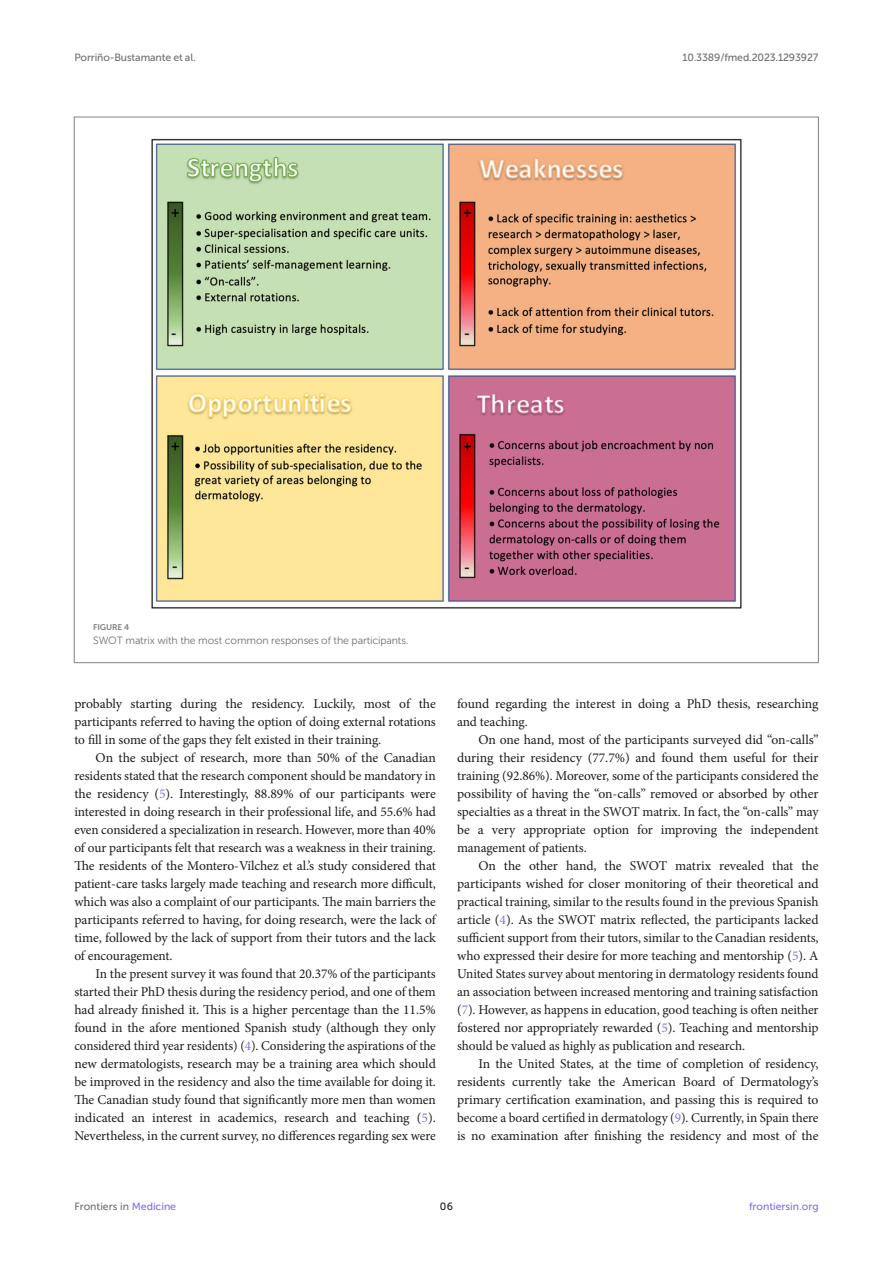
<style>
.page{position:relative;width:893px;height:1263px;background:#fff}
.page>*{position:absolute;margin:0;border:0;box-sizing:border-box;transform-origin:0 0}
.TEXT{font:13.5px/18px "Minion Pro";letter-spacing:-.01em;color:#1b1c1b;text-align:justify}
.t1{font:10.5px "Museo Sans 500";letter-spacing:-.015em;color:#706f70}
.FIG_LEG{font:10.5px "Museo Sans 300";letter-spacing:-.01em;color:#706f70}
.t2{font:10.5px "Museo Sans 500";color:#856df0}
.t3{font:10.5px "Museo Sans 500";color:#1b1c1b}
.FIG_HD{font:8.25px "Museo Sans 700";letter-spacing:-.01em;color:#7e7f7f}
.s1{color:#856df0}
</style>
<div class="page">
<img style="left:151px;top:138px;width:591px;height:471px">
<p class="t1" style="left:74px;top:51px;width:123px">Porriño-Bustamante et al.</p>
<p class="t1" style="left:682px;top:51px;width:137px">10.3389/fmed.2023.1293927</p>
<p class="FIG_HD" style="left:93px;top:623px;width:37px">FIGURE 4</p>
<p class="FIG_LEG" style="left:93px;top:634px;width:317px">SWOT matrix with the most common responses of the participants.</p>
<p class="TEXT" style="left:74px;top:695px;width:363px">probably starting during the residency. Luckily, most of the participants referred to having the option of doing external rotations to fill in some of the gaps they felt existed in their training.</p>
<p class="TEXT" style="left:74px;top:749px;width:363px;text-indent:21px">On the subject of research, more than 50% of the Canadian residents stated that the research component should be mandatory in the residency (<span class="s1">5</span>). Interestingly, 88.89% of our participants were interested in doing research in their professional life, and 55.6% had even considered a specialization in research. However, more than 40% of our participants felt that research was a weakness in their training.<br>The residents of the Montero-Vílchez et al.’s study considered that patient-care tasks largely made teaching and research more difficult, which was also a complaint of our participants. The main barriers the participants referred to having, for doing research, were the lack of time, followed by the lack of support from their tutors and the lack of encouragement.</p>
<p class="TEXT" style="left:74px;top:965px;width:363px;text-indent:21px">In the present survey it was found that 20.37% of the participants started their PhD thesis during the residency period, and one of them had already finished it. This is a higher percentage than the 11.5% found in the afore mentioned Spanish study (although they only considered third year residents) (<span class="s1">4</span>). Considering the aspirations of the new dermatologists, research may be a training area which should be improved in the residency and also the time available for doing it.<br>The Canadian study found that significantly more men than women indicated an interest in academics, research and teaching (<span class="s1">5</span>).<br>Nevertheless, in the current survey, no differences regarding sex were</p>
<p class="TEXT" style="left:457px;top:695px;width:363px">found regarding the interest in doing a PhD thesis, researching and teaching.</p>
<p class="TEXT" style="left:457px;top:731px;width:363px;text-indent:21px">On one hand, most of the participants surveyed did “on-calls” during their residency (77.7%) and found them useful for their training (92.86%). Moreover, some of the participants considered the possibility of having the “on-calls” removed or absorbed by other specialties as a threat in the SWOT matrix. In fact, the “on-calls” may be a very appropriate option for improving the independent management of patients.</p>
<p class="TEXT" style="left:457px;top:857px;width:363px;text-indent:21px">On the other hand, the SWOT matrix revealed that the participants wished for closer monitoring of their theoretical and practical training, similar to the results found in the previous Spanish article (<span class="s1">4</span>). As the SWOT matrix reflected, the participants lacked sufficient support from their tutors, similar to the Canadian residents, who expressed their desire for more teaching and mentorship (<span class="s1">5</span>). A United States survey about mentoring in dermatology residents found an association between increased mentoring and training satisfaction (<span class="s1">7</span>). However, as happens in education, good teaching is often neither fostered nor appropriately rewarded (<span class="s1">5</span>). Teaching and mentorship should be valued as highly as publication and research.</p>
<p class="TEXT" style="left:457px;top:1055px;width:363px;text-indent:21px">In the United States, at the time of completion of residency, residents currently take the American Board of Dermatology’s primary certification examination, and passing this is required to become a board certified in dermatology (<span class="s1">9</span>). Currently, in Spain there is no examination after finishing the residency and most of the</p>
<p class="t1" style="left:74px;top:1200px;width:103px">Frontiers in <span class="s1">Medicine</span></p>
<p class="t3" style="left:440px;top:1200px;width:15px">06</p>
<p class="t2" style="left:749px;top:1200px;width:71px">frontiersin.org</p>
</div>
